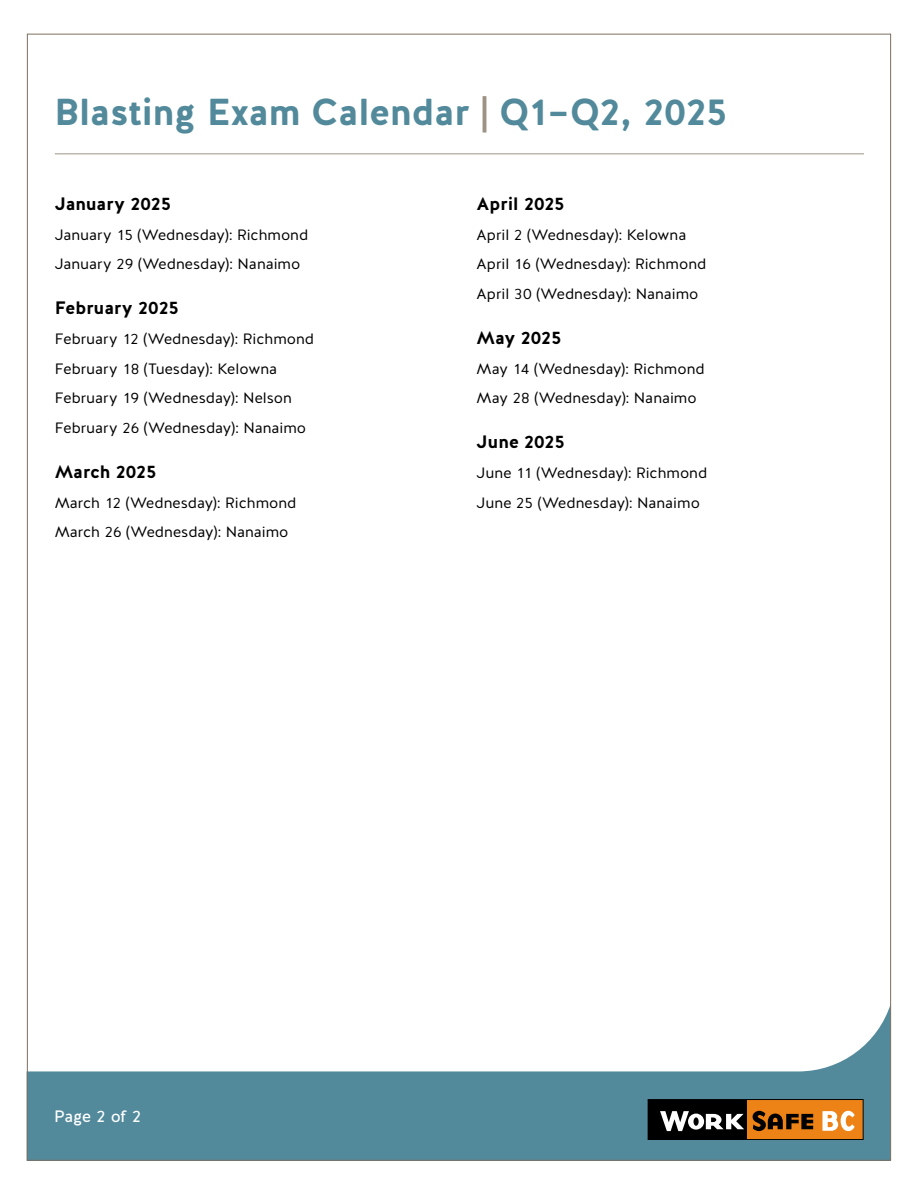
<style>
.page{position:relative;width:918px;height:1188px;background:#fff}
.page>*{position:absolute;margin:0;border:0;box-sizing:border-box;transform-origin:0 0}
.t1{font:37.5px "Work Safe BC Halis R Bold";letter-spacing:-.01em;color:#528a9b}
.t2{font:18px "Work Safe BC Halis R Bold";letter-spacing:-.01em;color:#000}
.t3{font:16.5px "Work Safe BC Halis R Regular";letter-spacing:-.01em;color:#fff}
.t4{font:15px/29.7px "Work Safe BC Halis R Book";letter-spacing:.005em;color:#000}
.s1{color:#9d9384}
</style>
<div class="page">
<hr style="left:55px;top:153px;width:809px;height:1px;background:#9d9384">
<svg style="left:29px;top:1009px;width:860px;height:150px;fill:#528a9b"></svg>
<svg style="left:648px;top:1099px;width:216px;height:41px;background:#81572c"></svg>
<h1 class="t1" style="left:54px;top:88px;width:675px">Blasting Exam Calendar <span class="s1">|</span> Q1–Q2, 2025</h1>
<p class="t2" style="left:55px;top:192px;width:118px">January 2025</p>
<p class="t4" style="left:55px;top:220px;width:255px">January 15 (Wednesday): Richmond<br>January 29 (Wednesday): Nanaimo</p>
<p class="t2" style="left:55px;top:296px;width:126px">February 2025</p>
<p class="t4" style="left:55px;top:324px;width:261px">February 12 (Wednesday): Richmond February 18 (Tuesday): Kelowna February 19 (Wednesday): Nelson February 26 (Wednesday): Nanaimo</p>
<p class="t2" style="left:55px;top:460px;width:103px">March 2025</p>
<p class="t4" style="left:55px;top:488px;width:243px">March 12 (Wednesday): Richmond<br>March 26 (Wednesday): Nanaimo</p>
<p class="t2" style="left:477px;top:192px;width:90px">April 2025</p>
<p class="t4" style="left:477px;top:220px;width:231px">April 2 (Wednesday): Kelowna<br>April 16 (Wednesday): Richmond<br>April 30 (Wednesday): Nanaimo</p>
<p class="t2" style="left:477px;top:326px;width:86px">May 2025</p>
<p class="t4" style="left:477px;top:354px;width:230px">May 14 (Wednesday): Richmond<br>May 28 (Wednesday): Nanaimo</p>
<p class="t2" style="left:477px;top:430px;width:90px">June 2025</p>
<p class="t4" style="left:477px;top:458px;width:232px">June 11 (Wednesday): Richmond<br>June 25 (Wednesday): Nanaimo</p>
<p class="t3" style="left:54px;top:1106px;width:89px">Page 2 of 2</p>
</div>
